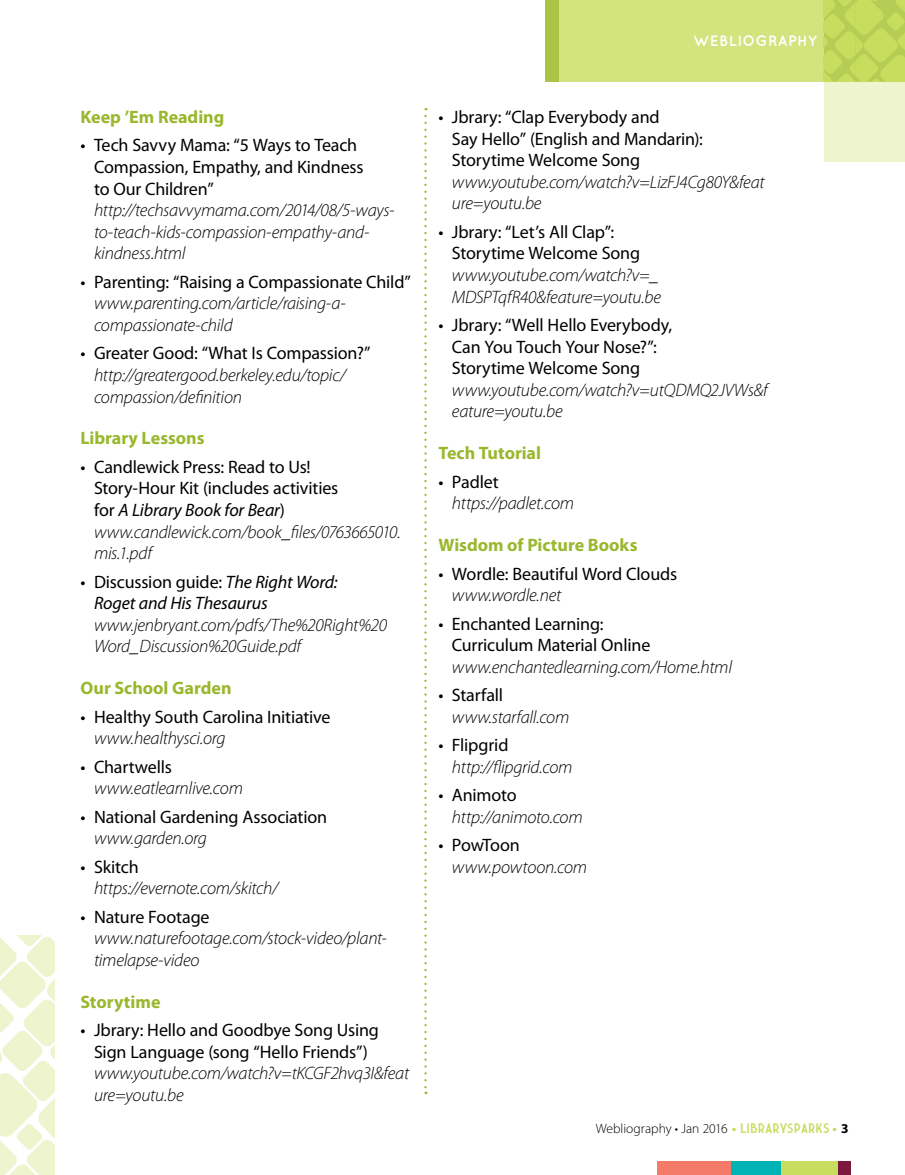
<style>
.page{position:relative;width:905px;height:1175px;background:#fff}
.page>*{position:absolute;margin:0;border:0;box-sizing:border-box;transform-origin:0 0}
.t1{font:italic 300 18px/21.6px "Myriad Pro";letter-spacing:-.015em;color:#000}
.t2{font:18px/21.6px "Myriad Pro";letter-spacing:-.01em;color:#000}
.t3{font:700 18px "Myriad Pro";color:#9ab72d}
.t4{font:italic 18px/21.6px "Myriad Pro";letter-spacing:-.01em;color:#000}
.t5{font:700 15px "Quicksand";letter-spacing:.025em;color:#fff}
.t6{font:300 13.5px "Myriad Pro";color:#000}
.s1{font-style:italic}
.s2{font-weight:300;font-style:italic}
.s3{font-style:normal}
.s4{font-weight:700;color:#c8dc5d}
.s5{font-family:"Market Deco";font-weight:400;color:#c8dc5d}
.s6{font-weight:700}
</style>
<div class="page">
<div style="left:545px;top:0;width:359px;height:82px;background:#d3e37d"></div>
<svg style="left:824px;top:0;width:80px;height:81px"></svg>
<div style="left:824px;top:81px;width:80px;height:80px;background:#eef4ce"></div>
<div style="left:545px;top:0;width:14px;height:81px;background:#abc445"></div>
<svg style="left:424px;top:116px;width:2px;height:978px"></svg>
<svg style="left:0;top:935px;width:55px;height:239px"></svg>
<div style="left:657px;top:1161px;width:75px;height:13px;background:#f47b6a"></div>
<div style="left:731px;top:1161px;width:50px;height:13px;background:#00b3b5"></div>
<div style="left:781px;top:1161px;width:57px;height:13px;background:#c8dc5d"></div>
<div style="left:837px;top:1161px;width:13px;height:13px;background:#7c183e"></div>
<p class="t3" style="left:80px;top:105px;width:145px">Keep ’Em Reading</p>
<p class="t2" style="left:94px;top:134px;width:271px;text-indent:-14px">• Tech Savvy Mama: “5 Ways to Teach<br>Compassion, Empathy, and Kindness to Our Children”</p>
<p class="t1" style="left:94px;top:199px;width:302px">http://techsavvymama.com/2014/08/5-ways&shy;to-teach-kids-compassion-empathy-and&shy;kindness.html</p>
<p class="t2" style="left:80px;top:271px;width:332px">• Parenting: “Raising a Compassionate Child”</p>
<p class="t1" style="left:94px;top:292px;width:253px">www.parenting.com/article/raising-a&shy;compassionate-child</p>
<p class="t2" style="left:80px;top:342px;width:291px">• Greater Good: “What Is Compassion?”</p>
<p class="t1" style="left:94px;top:364px;width:253px">http://greatergood.berkeley.edu/topic/ compassion/definition</p>
<p class="t3" style="left:80px;top:426px;width:125px">Library Lessons</p>
<p class="t2" style="left:94px;top:456px;width:308px;text-indent:-13px">• Candlewick Press: Read to Us!<br>Story-Hour Kit (includes activities<br>for <span class="s1">A Library Book for Bear</span>) <span class="s2">www.candlewick.com/book_files/0763665010. mis.1.pdf</span></p>
<p class="t4" style="left:94px;top:570px;width:245px;text-indent:-14px"><span class="s3">• Discussion guide:</span> The Right Word:<br>Roget and His Thesaurus</p>
<p class="t1" style="left:94px;top:614px;width:294px">www.jenbryant.com/pdfs/The%20Right%20<br>Word_Discussion%20Guide.pdf</p>
<p class="t3" style="left:80px;top:676px;width:153px">Our School Garden</p>
<p class="t2" style="left:80px;top:705px;width:252px">• Healthy South Carolina Initiative</p>
<p class="t1" style="left:94px;top:727px;width:133px">www.healthysci.org</p>
<p class="t2" style="left:80px;top:755px;width:93px">• Chartwells</p>
<p class="t1" style="left:94px;top:777px;width:150px">www.eatlearnlive.com</p>
<p class="t2" style="left:80px;top:805px;width:248px">• National Gardening Association</p>
<p class="t1" style="left:94px;top:827px;width:114px">www.garden.org</p>
<p class="t2" style="left:80px;top:855px;width:60px">• Skitch</p>
<p class="t1" style="left:94px;top:877px;width:186px">https://evernote.com/skitch/</p>
<p class="t2" style="left:80px;top:905px;width:131px">• Nature Footage</p>
<p class="t1" style="left:94px;top:927px;width:294px">www.naturefootage.com/stock-video/plant&shy;timelapse-video</p>
<p class="t3" style="left:80px;top:989px;width:81px">Storytime</p>
<p class="t2" style="left:80px;top:1018px;width:300px;text-align:center">• Jbrary: Hello and Goodbye Song Using<br>Sign Language (song “Hello Friends”)</p>
<p class="t1" style="left:94px;top:1062px;width:317px">www.youtube.com/watch?v=tKCGF2hvq3I&amp;feat ure=youtu.be</p>
<p class="t5" style="left:693px;top:32px;width:125px">WEBLIOGRAPHY</p>
<p class="t2" style="left:452px;top:106px;width:252px;text-indent:-14px">• Jbrary: “Clap Everybody and<br>Say Hello” (English and Mandarin):<br>Storytime Welcome Song</p>
<p class="t1" style="left:452px;top:171px;width:314px">www.youtube.com/watch?v=LizFJ4Cg80Y&amp;feat ure=youtu.be</p>
<p class="t2" style="left:452px;top:221px;width:190px;text-indent:-14px">• Jbrary: “Let’s All Clap”:<br>Storytime Welcome Song</p>
<p class="t1" style="left:452px;top:264px;width:210px">www.youtube.com/watch?v=_<br>MDSPTqfR40&amp;feature=youtu.be</p>
<p class="t2" style="left:452px;top:314px;width:222px;text-indent:-14px">• Jbrary: “Well Hello Everybody,<br>Can You Touch Your Nose?”:<br>Storytime Welcome Song</p>
<p class="t1" style="left:452px;top:379px;width:317px">www.youtube.com/watch?v=utQDMQ2JVWs&amp;f eature=youtu.be</p>
<p class="t3" style="left:438px;top:441px;width:104px">Tech Tutorial</p>
<p class="t2" style="left:438px;top:470px;width:62px">• Padlet</p>
<p class="t1" style="left:452px;top:492px;width:124px">https://padlet.com</p>
<p class="t3" style="left:438px;top:533px;width:201px">Wisdom of Picture Books</p>
<p class="t2" style="left:438px;top:562px;width:240px">• Wordle: Beautiful Word Clouds</p>
<p class="t1" style="left:452px;top:584px;width:111px">www.wordle.net</p>
<p class="t2" style="left:452px;top:612px;width:200px;text-indent:-14px">• Enchanted Learning:<br>Curriculum Material Online</p>
<p class="t1" style="left:452px;top:656px;width:281px">www.enchantedlearning.com/Home.html</p>
<p class="t2" style="left:438px;top:684px;width:66px">• Starfall</p>
<p class="t1" style="left:452px;top:705px;width:119px">www.starfall.com</p>
<p class="t2" style="left:438px;top:734px;width:72px">• Flipgrid</p>
<p class="t1" style="left:452px;top:755px;width:122px">http://flipgrid.com</p>
<p class="t2" style="left:438px;top:784px;width:80px">• Animoto</p>
<p class="t1" style="left:452px;top:805px;width:132px">http://animoto.com</p>
<p class="t2" style="left:438px;top:834px;width:83px">• PowToon</p>
<p class="t1" style="left:452px;top:855px;width:137px">www.powtoon.com</p>
<p class="t6" style="left:595px;top:1120px;width:254px">Webliography • Jan 2016 <span class="s4">•</span> <span class="s5">LIBRARYSPARKS</span> <span class="s4">•</span> <span class="s6">3</span></p>
</div>
